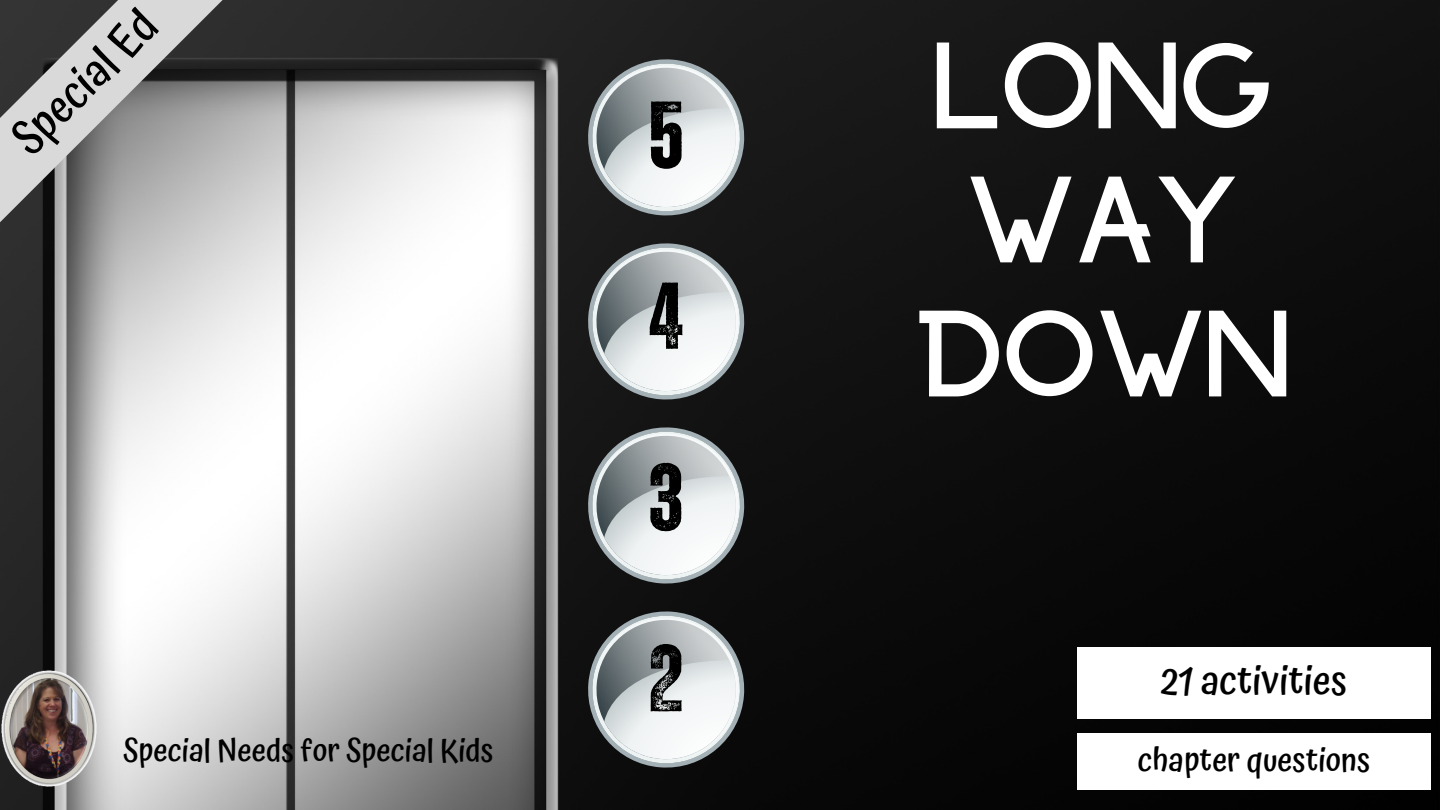
<style>
.page{position:relative;width:1440px;height:810px;background:#fff}
.page>*{position:absolute;margin:0;border:0;box-sizing:border-box;transform-origin:0 0}
.t1{font:900 96.25px/134px "Anchorage";color:#fff;text-align:center}
.t2{font:700 94.75px/181.2px "Zuume Rough";color:#000;text-align:justify}
.t3{font:500 45.12px "Atma";color:#000}
.t4{font:500 39.38px "Atma";color:#000}
.t5{font:500 32.5px "Atma";color:#000}
.t6{font:500 31.25px "Atma";color:#000}
</style>
<div class="page">
<img style="left:0;top:0;width:1440px;height:810px">
<img style="left:0;top:670px;width:97px;height:118px">
<svg style="left:0;top:0;width:253px;height:241px;background:#949494"></svg>
<div style="left:1077px;top:647px;width:354px;height:71px;background:#fff"></div>
<div style="left:1077px;top:734px;width:354px;height:56px;background:#fff"></div>
<svg style="left:582px;top:53px;width:168px;height:168px"></svg>
<svg style="left:582px;top:238px;width:168px;height:167px"></svg>
<svg style="left:582px;top:422px;width:168px;height:167px"></svg>
<svg style="left:582px;top:606px;width:168px;height:167px"></svg>
<h3 class="t3" style="left:1px;top:127px;width:184px;rotate:-45deg">Special Ed</h3>
<p class="t6" style="left:123px;top:732px;width:372px">Special Needs for Special Kids</p>
<h2 class="t2" style="left:648px;top:49px;width:37px">5<br>4<br>3<br>2</h2>
<h1 class="t1" style="left:916px;top:34px;width:376px">LONG<br>WAY<br>DOWN</h1>
<p class="t4" style="left:1161px;top:657px;width:187px">21 activities</p>
<p class="t5" style="left:1138px;top:741px;width:234px">chapter questions</p>
</div>
